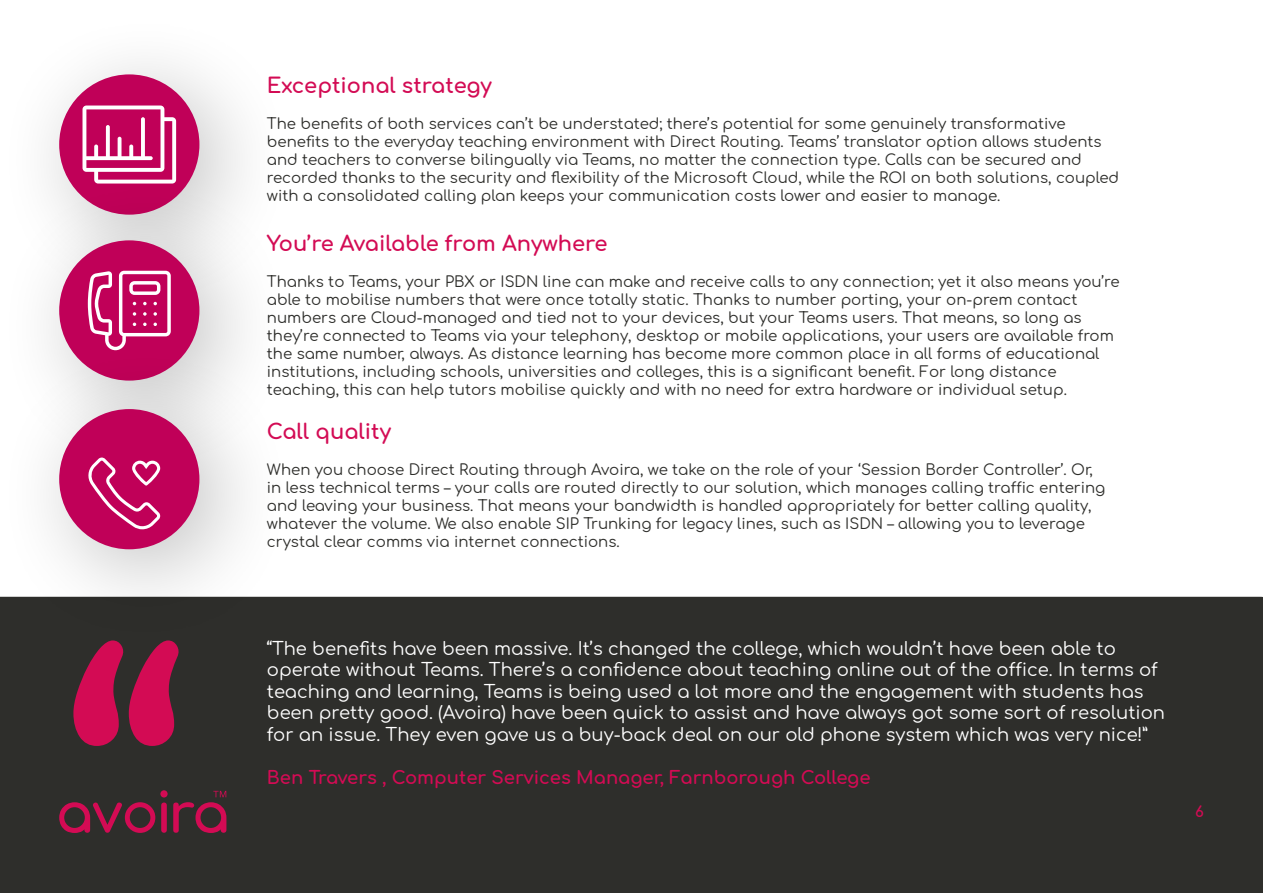
<style>
.page{position:relative;width:1263px;height:893px;background:#fff}
.page>*{position:absolute;margin:0;border:0;box-sizing:border-box;transform-origin:0 0}
.t1{font:700 360px "Comfortaa";color:#d30b54}
.t2{font:700 21px "Comfortaa";color:#d30b54}
.t3{font:18px/21.6px "Comfortaa";color:#fff}
.t4{font:700 18px "Comfortaa";color:#d30b54}
.t5{font:15px/18px "Comfortaa";color:#2e2e2b}
.t6{font:700 15px "Comfortaa";color:#d30b54}
</style>
<div class="page">
<div style="left:0;top:597px;width:1263px;height:296px;background:#2e2e2b"></div>
<svg style="left:59px;top:790px;width:167px;height:43px;background:#5d2336"></svg>
<div style="left:0;top:10px;width:296px;height:301px;background:#000;opacity:.25"></div>
<div style="left:59px;top:74px;width:140px;height:141px;background:#c00058;border-radius:50%"></div>
<div style="left:0;top:176px;width:296px;height:301px;background:#000;opacity:.25"></div>
<div style="left:59px;top:240px;width:140px;height:141px;background:#c00058;border-radius:50%"></div>
<div style="left:0;top:344px;width:296px;height:302px;background:#000;opacity:.25"></div>
<div style="left:59px;top:409px;width:140px;height:140px;background:#c00058;border-radius:50%"></div>
<svg style="left:83px;top:106px;width:93px;height:78px"></svg>
<svg style="left:88px;top:271px;width:83px;height:79px"></svg>
<svg style="left:88px;top:458px;width:73px;height:71px"></svg>
<h1 class="t1" style="left:73px;top:487px;width:107px">“</h1>
<h2 class="t2" style="left:267px;top:66px;width:226px">Exceptional strategy</h2>
<p class="t5" style="left:267px;top:113px;width:854px">The benefits of both services can’t be understated; there’s potential for some genuinely transformative benefits to the everyday teaching environment with Direct Routing. Teams’ translator option allows students and teachers to converse bilingually via Teams, no matter the connection type. Calls can be secured and recorded thanks to the security and flexibility of the Microsoft Cloud, while the ROI on both solutions, coupled with a consolidated calling plan keeps your communication costs lower and easier to manage.</p>
<h2 class="t2" style="left:267px;top:225px;width:342px">You’re Available from Anywhere</h2>
<p class="t5" style="left:267px;top:271px;width:854px">Thanks to Teams, your PBX or ISDN line can make and receive calls to any connection; yet it also means you’re able to mobilise numbers that were once totally static. Thanks to number porting, your on-prem contact numbers are Cloud-managed and tied not to your devices, but your Teams users. That means, so long as they’re connected to Teams via your telephony, desktop or mobile applications, your users are available from the same number, always. As distance learning has become more common place in all forms of educational institutions, including schools, universities and colleges, this is a significant benefit. For long distance teaching, this can help tutors mobilise quickly and with no need for extra hardware or individual setup.</p>
<h2 class="t2" style="left:267px;top:412px;width:126px">Call quality</h2>
<p class="t5" style="left:267px;top:458px;width:840px">When you choose Direct Routing through Avoira, we take on the role of your ‘Session Border Controller’. Or, in less technical terms – your calls are routed directly to our solution, which manages calling traffic entering and leaving your business. That means your bandwidth is handled appropriately for better calling quality, whatever the volume. We also enable SIP Trunking for legacy lines, such as ISDN – allowing you to leverage crystal clear comms via internet connections.</p>
<p class="t3" style="left:267px;top:635px;width:900px">“The benefits have been massive. It’s changed the college, which wouldn’t have been able to operate without Teams. There’s a confidence about teaching online out of the office. In terms of teaching and learning, Teams is being used a lot more and the engagement with students has been pretty good. (Avoira) have been quick to assist and have always got some sort of resolution for an issue. They even gave us a buy-back deal on our old phone system which was very nice!”</p>
<p class="t4" style="left:267px;top:761px;width:605px">Ben Travers , Computer Services Manager, Farnborough College</p>
<p class="t6" style="left:1195px;top:798px;width:10px">6</p>
</div>
